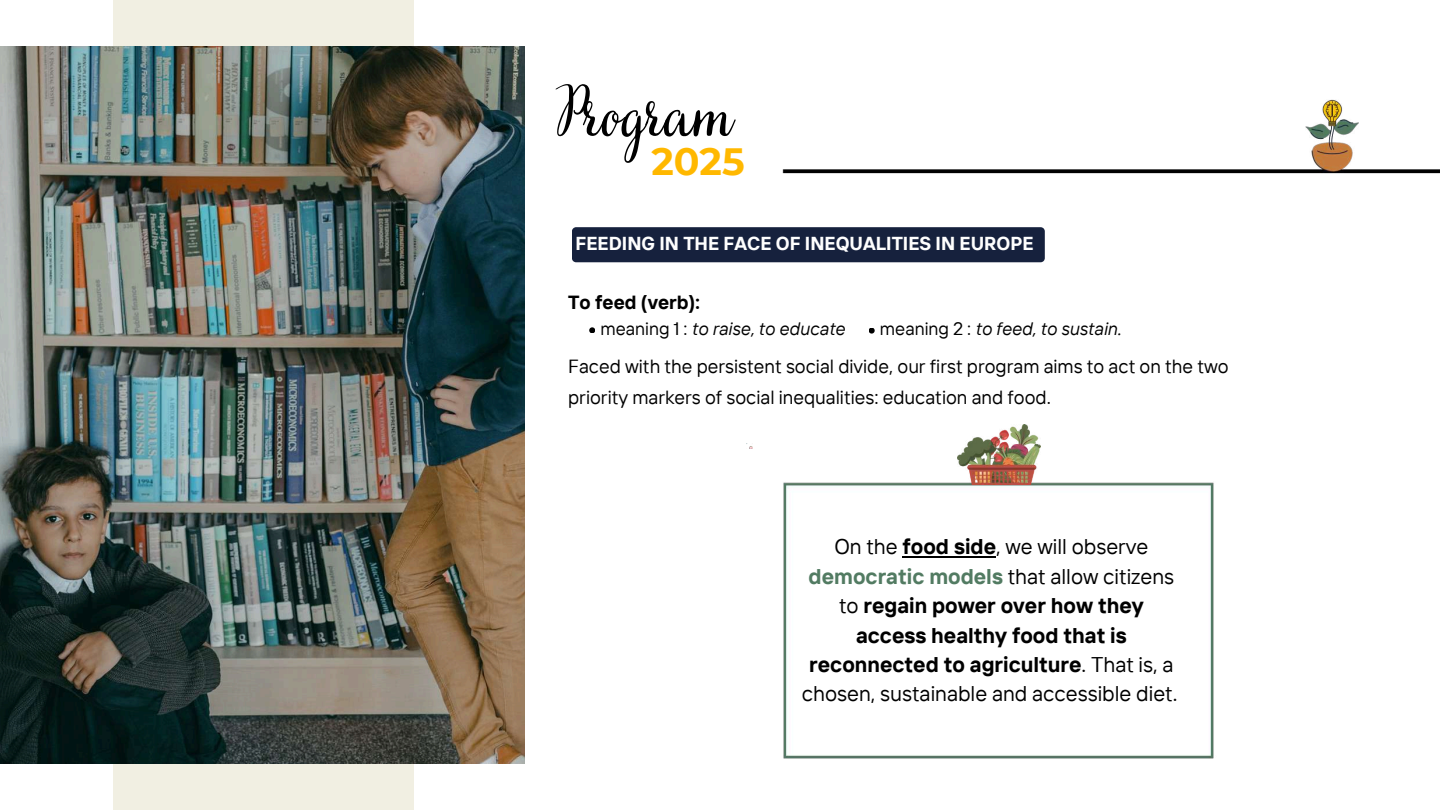
<style>
.page{position:relative;width:1440px;height:810px;background:#fff}
.page>*{position:absolute;margin:0;border:0;box-sizing:border-box;transform-origin:0 0}
.t1{font:64px "Very Berry Pro";color:#000}
.t2{font:700 38px "Montserrat";color:#ffb800}
.t3{font:21.3px/29.4px "TT Interphases";color:#000;text-align:center}
.t4{font:19px/30.8px "TT Interphases";color:#000}
.t5{font:700 19px "TT Interphases";color:#000}
.t6{font:700 18.7px "TT Interphases";color:#fefefe}
.t7{font:italic 18px "TT Interphases";color:#000}
.s1{font-style:normal}
.s2{font-weight:700}
.s3{font-weight:700;color:#527b62}
</style>
<div class="page">
<div style="left:113px;top:0;width:301px;height:810px;background:#f1efe2"></div>
<img style="left:0;top:47px;width:525px;height:717px">
<svg style="left:589px;top:327px;width:6px;height:6px"></svg>
<svg style="left:869px;top:328px;width:6px;height:6px"></svg>
<div style="left:572px;top:227px;width:473px;height:35px;background:#16213d"></div>
<img style="left:783px;top:482px;width:431px;height:277px">
<img style="left:782px;top:99px;width:658px;height:75px">
<svg style="left:746px;top:443px;width:7px;height:6px"></svg>
<img style="left:957px;top:424px;width:84px;height:60px">
<div style="left:917px;top:507px;width:227px;height:25px;background:#fff;border-radius:13px"></div>
<hr style="left:903px;top:556px;width:93px;height:2px;background:#000">
<h1 class="t1" style="left:553px;top:71px;width:181px">Program</h1>
<h2 class="t2" style="left:651px;top:139px;width:95px">2025</h2>
<p class="t6" style="left:576px;top:231px;width:460px">FEEDING IN THE FACE OF INEQUALITIES IN EUROPE</p>
<p class="t5" style="left:568px;top:290px;width:133px">To feed (verb):</p>
<p class="t7" style="left:601px;top:317px;width:246px"><span class="s1">meaning 1 :</span> to raise, to educate</p>
<p class="t7" style="left:880px;top:317px;width:243px"><span class="s1">meaning 2 :</span> to feed, to sustain.</p>
<p class="t4" style="left:568px;top:350px;width:662px">Faced with the persistent social divide, our first program aims to act on the two priority markers of social inequalities: education and food.</p>
<p class="t3" style="left:802px;top:532px;width:377px">On the <span class="s2">food side</span>, we will observe <span class="s3">democratic models</span> that allow citizens to <span class="s2">regain power over how they access healthy food that is reconnected to agriculture</span>. That is, a chosen, sustainable and accessible diet.</p>
</div>
